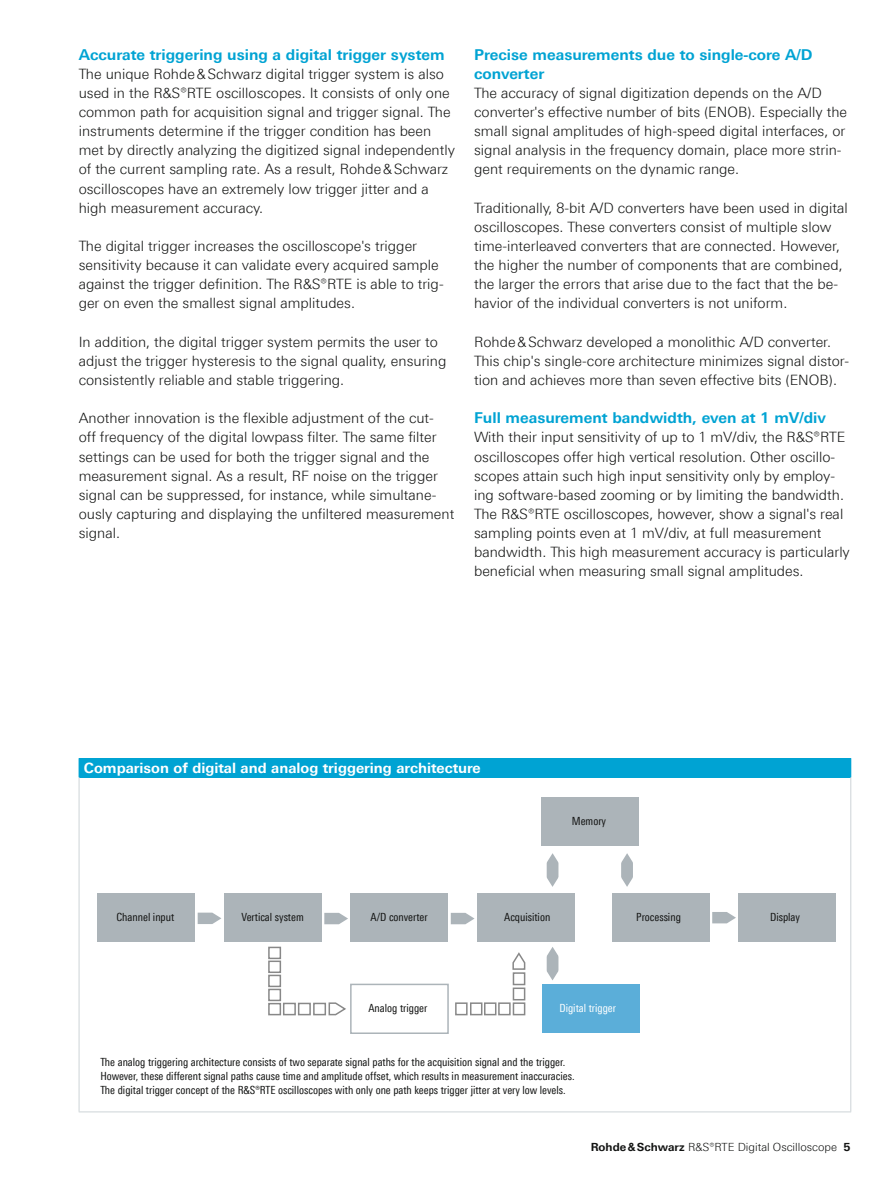
<style>
.page{position:relative;width:893px;height:1191px;background:#fff}
.page>*{position:absolute;margin:0;border:0;box-sizing:border-box;transform-origin:0 0}
.t1{font:700 15px/19.2px "Linotype Univers 630";color:#00a3d3}
.t2{font:300 14.25px/19.2px "Linotype Univers 330";color:#131413}
.t3{font:700 14.25px "Linotype Univers 630";color:#fff}
.t4{font:11.25px/14.4px "Linotype Univers 420 Cn";color:#131413}
.t5{font:300 11.25px "Linotype Univers 330";color:#131413}
.t6{font:11.25px "Linotype Univers 420 Cn";color:#fff}
.s1{font-family:"Linotype Univers 630";font-weight:700}
</style>
<div class="page">
<svg style="left:198px;top:912px;width:23px;height:12px"></svg>
<svg style="left:512px;top:952px;width:14px;height:18px"></svg>
<div style="left:498px;top:1002px;width:13px;height:13px;border:2px solid #888"></div>
<div style="left:484px;top:1002px;width:12px;height:13px;border:2px solid #888"></div>
<div style="left:470px;top:1002px;width:12px;height:13px;border:2px solid #888"></div>
<div style="left:455px;top:1002px;width:13px;height:13px;border:2px solid #888"></div>
<div style="left:513px;top:972px;width:12px;height:13px;border:2px solid #888"></div>
<div style="left:513px;top:987px;width:12px;height:13px;border:2px solid #888"></div>
<svg style="left:328px;top:1002px;width:18px;height:14px"></svg>
<div style="left:268px;top:1003px;width:13px;height:12px;border:2px solid #888"></div>
<div style="left:268px;top:988px;width:13px;height:13px;border:2px solid #888"></div>
<div style="left:268px;top:974px;width:13px;height:13px;border:2px solid #888"></div>
<div style="left:268px;top:960px;width:13px;height:13px;border:2px solid #888"></div>
<div style="left:268px;top:946px;width:13px;height:13px;border:2px solid #888"></div>
<div style="left:313px;top:1002px;width:13px;height:13px;border:2px solid #888"></div>
<div style="left:298px;top:1002px;width:13px;height:13px;border:2px solid #888"></div>
<div style="left:283px;top:1002px;width:13px;height:13px;border:2px solid #888"></div>
<div style="left:513px;top:1002px;width:12px;height:13px;border:2px solid #888"></div>
<svg style="left:324px;top:913px;width:24px;height:11px"></svg>
<svg style="left:451px;top:913px;width:24px;height:11px"></svg>
<svg style="left:547px;top:853px;width:11px;height:34px"></svg>
<svg style="left:547px;top:947px;width:11px;height:33px"></svg>
<svg style="left:621px;top:853px;width:12px;height:34px"></svg>
<svg style="left:712px;top:912px;width:24px;height:11px"></svg>
<div style="left:98px;top:893px;width:97px;height:49px;background:#acb4b9"></div>
<div style="left:224px;top:893px;width:97px;height:49px;background:#acb4b9"></div>
<div style="left:351px;top:893px;width:97px;height:49px;background:#acb4b9"></div>
<div style="left:350px;top:983px;width:99px;height:51px;border:2px solid #acb4b9"></div>
<div style="left:542px;top:984px;width:97px;height:49px;background:#5baed9"></div>
<div style="left:613px;top:893px;width:97px;height:49px;background:#acb4b9"></div>
<div style="left:738px;top:893px;width:97px;height:49px;background:#acb4b9"></div>
<div style="left:477px;top:893px;width:98px;height:49px;background:#acb4b9"></div>
<div style="left:541px;top:797px;width:97px;height:49px;background:#acb4b9"></div>
<div style="left:79px;top:758px;width:772px;height:19px;background:#00a3d3"></div>
<hr style="left:79px;top:777px;width:1px;height:334px;background:#cdd4d7">
<hr style="left:850px;top:777px;width:1px;height:334px;background:#cdd4d7">
<hr style="left:79px;top:1111px;width:772px;height:1px;background:#cdd4d7">
<p class="t1" style="left:79px;top:45px;width:367px">Accurate triggering using a digital trigger system</p>
<p class="t2" style="left:79px;top:64px;width:378px">The unique Rohde &amp; Schwarz digital trigger system is also used in the R&amp;S®RTE oscilloscopes. It consists of only one common path for acquisition signal and trigger signal. The instruments determine if the trigger condition has been met by directly analyzing the digitized signal independently of the current sampling rate. As a result, Rohde &amp; Schwarz oscilloscopes have an extremely low trigger jitter and a high measurement accuracy.</p>
<p class="t2" style="left:79px;top:236px;width:366px">The digital trigger increases the oscilloscope's trigger sensitivity because it can validate every acquired sample against the trigger definition. The R&amp;S®RTE is able to trig&shy;ger on even the smallest signal amplitudes.</p>
<p class="t2" style="left:79px;top:332px;width:369px">In addition, the digital trigger system permits the user to adjust the trigger hysteresis to the signal quality, ensuring consistently reliable and stable triggering.</p>
<p class="t2" style="left:79px;top:408px;width:377px">Another innovation is the flexible adjustment of the cut&shy;off frequency of the digital lowpass filter. The same filter settings can be used for both the trigger signal and the measurement signal. As a result, RF noise on the trigger signal can be suppressed, for instance, while simultane&shy;ously capturing and displaying the unfiltered measurement signal.</p>
<p class="t1" style="left:474px;top:45px;width:340px">Precise measurements due to single-core A/D converter</p>
<p class="t2" style="left:474px;top:83px;width:375px">The accuracy of signal digitization depends on the A/D converter's effective number of bits (ENOB). Especially the small signal amplitudes of high-speed digital interfaces, or signal analysis in the frequency domain, place more strin&shy;gent requirements on the dynamic range.</p>
<p class="t2" style="left:474px;top:198px;width:375px">Traditionally, 8-bit A/D converters have been used in digital oscilloscopes. These converters consist of multiple slow time-interleaved converters that are connected. However, the higher the number of components that are combined, the larger the errors that arise due to the fact that the be&shy;havior of the individual converters is not uniform.</p>
<p class="t2" style="left:474px;top:332px;width:376px">Rohde &amp; Schwarz developed a monolithic A/D converter.<br>This chip's single-core architecture minimizes signal distor&shy;tion and achieves more than seven effective bits (ENOB).</p>
<p class="t1" style="left:474px;top:408px;width:353px">Full measurement bandwidth, even at 1 mV/div</p>
<p class="t2" style="left:474px;top:427px;width:377px">With their input sensitivity of up to 1 mV/div, the R&amp;S®RTE oscilloscopes offer high vertical resolution. Other oscillo&shy;scopes attain such high input sensitivity only by employ&shy;ing software-based zooming or by limiting the bandwidth.<br>The R&amp;S®RTE oscilloscopes, however, show a signal's real sampling points even at 1 mV/div, at full measurement bandwidth. This high measurement accuracy is particularly beneficial when measuring small signal amplitudes.</p>
<p class="t3" style="left:84px;top:759px;width:399px">Comparison of digital and analog triggering architecture</p>
<p class="t4" style="left:572px;top:814px;width:36px">Memory</p>
<p class="t4" style="left:116px;top:909px;width:59px">Channel input</p>
<p class="t4" style="left:241px;top:909px;width:64px">Vertical system</p>
<p class="t4" style="left:371px;top:909px;width:59px">A/D converter</p>
<p class="t4" style="left:504px;top:909px;width:48px">Acquisition</p>
<p class="t4" style="left:770px;top:909px;width:31px">Display</p>
<p class="t4" style="left:636px;top:909px;width:46px">Processing</p>
<p class="t4" style="left:368px;top:1001px;width:60px">Analog trigger</p>
<p class="t6" style="left:559px;top:1002px;width:58px">Digital trigger</p>
<p class="t4" style="left:100px;top:1054px;width:476px">The analog triggering architecture consists of two separate signal paths for the acquisition signal and the trigger.<br>However, these different signal paths cause time and amplitude offset, which results in measurement inaccuracies.<br>The digital trigger concept of the R&amp;S®RTE oscilloscopes with only one path keeps trigger jitter at very low levels.</p>
<p class="t5" style="left:591px;top:1140px;width:261px"><span class="s1">Rohde &amp; Schwarz</span> R&amp;S®RTE Digital Oscilloscope <span class="s1">5</span></p>
</div>
